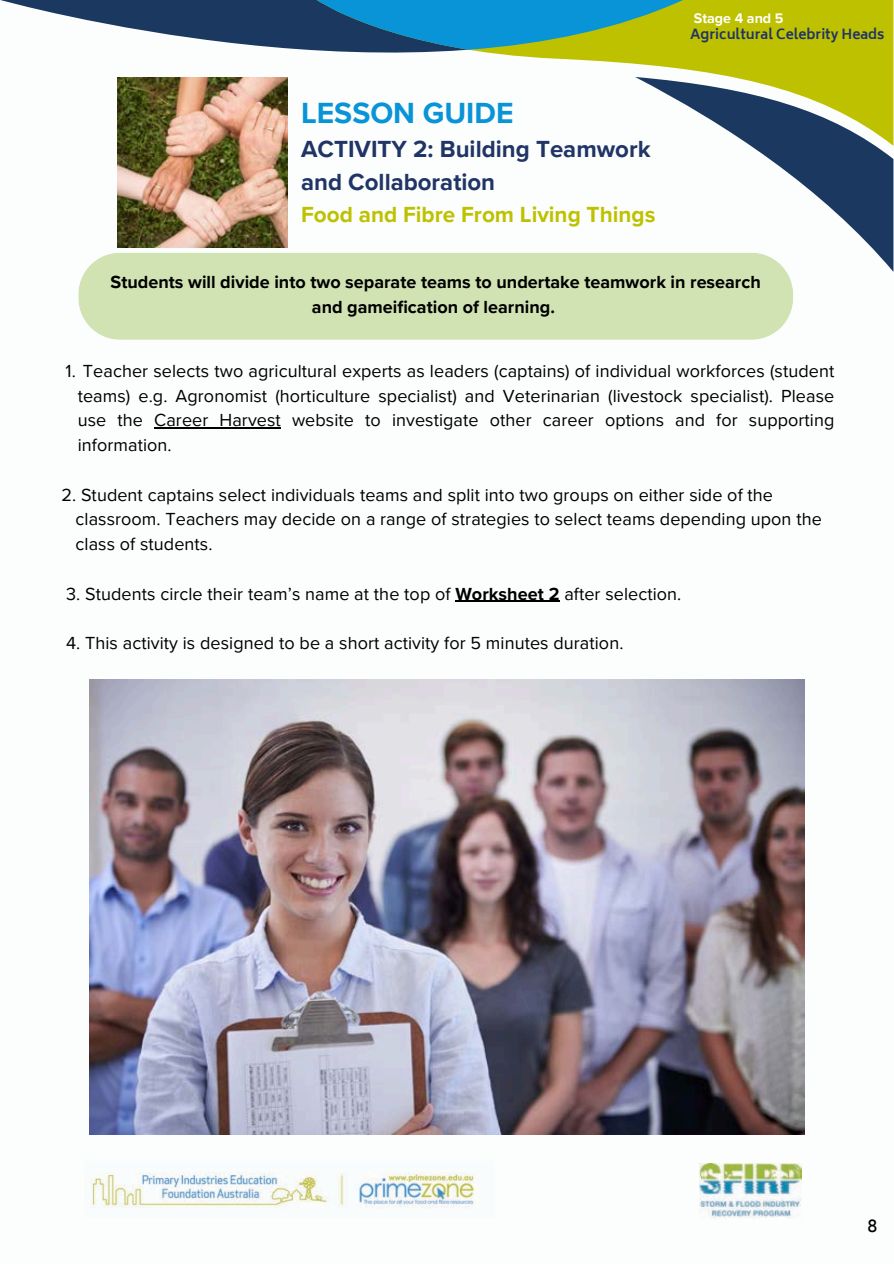
<style>
.page{position:relative;width:894px;height:1264px;background:#fff}
.page>*{position:absolute;margin:0;border:0;box-sizing:border-box;transform-origin:0 0}
.t1{font:700 30px "Proxima Nova";color:#0894d6}
.t2{font:700 24px/32.7px "Proxima Nova";color:#203466}
.t3{font:700 22.5px "Proxima Nova";color:#bec100}
.t4{font:18px/24.8px "Proxima Nova";letter-spacing:.005em;color:#000;text-align:justify}
.t5{font:700 18px/24.8px "Proxima Nova";color:#000;text-align:center}
.t6{font:18px "Biryani";color:#000}
.t7{font:700 14.25px "Proxima Nova";color:#fff}
.t8{font:700 13.5px "Biryani";color:#203466}
.s1{font-weight:700}
</style>
<div class="page">
<div style="left:0;top:0;width:893px;height:1263px;background:#fbfefc"></div>
<svg style="left:0;top:0;width:316px;height:118px"></svg>
<svg style="left:316px;top:0;width:577px;height:77px;fill:#bec100"></svg>
<svg style="left:316px;top:0;width:367px;height:50px"></svg>
<svg style="left:635px;top:77px;width:258px;height:195px"></svg>
<img style="left:699px;top:1163px;width:101px;height:54px">
<img style="left:85px;top:1172px;width:390px;height:36px">
<div style="left:78px;top:253px;width:715px;height:87px;background:#d2e3b3"></div>
<img style="left:89px;top:679px;width:715px;height:455px">
<img style="left:118px;top:77px;width:170px;height:170px">
<hr style="left:154px;top:427px;width:127px;height:1px;background:#000">
<hr style="left:455px;top:601px;width:104px;height:1px;background:#000">
<h1 class="t1" style="left:301px;top:96px;width:214px">LESSON GUIDE</h1>
<h2 class="t2" style="left:301px;top:133px;width:351px">ACTIVITY 2: Building Teamwork and Collaboration</h2>
<p class="t3" style="left:301px;top:202px;width:356px">Food and Fibre From Living Things</p>
<p class="t7" style="left:693px;top:10px;width:91px">Stage 4 and 5</p>
<p class="t8" style="left:690px;top:26px;width:196px">Agricultural Celebrity Heads</p>
<p class="t5" style="left:111px;top:270px;width:651px">Students will divide into two separate teams to undertake teamwork in research and gameification of learning.</p>
<p class="t4" style="left:78px;top:359px;width:758px;text-indent:-12px">1. Teacher selects two agricultural experts as leaders (captains) of individual workforces (student teams) e.g. Agronomist (horticulture specialist) and Veterinarian (livestock specialist). Please use the Career Harvest website to investigate other career options and for supporting information.</p>
<p class="t4" style="left:75px;top:482px;width:747px;text-align:left;text-indent:-14px">2. Student captains select individuals teams and split into two groups on either side of the classroom. Teachers may decide on a range of strategies to select teams depending upon the class of students.</p>
<p class="t4" style="left:66px;top:581px;width:616px">3. Students circle their team’s name at the top of <span class="s1">Worksheet 2</span> after selection.</p>
<p class="t4" style="left:66px;top:631px;width:558px">4. This activity is designed to be a short activity for 5 minutes duration.</p>
<p class="t6" style="left:867px;top:1215px;width:11px">8</p>
</div>
